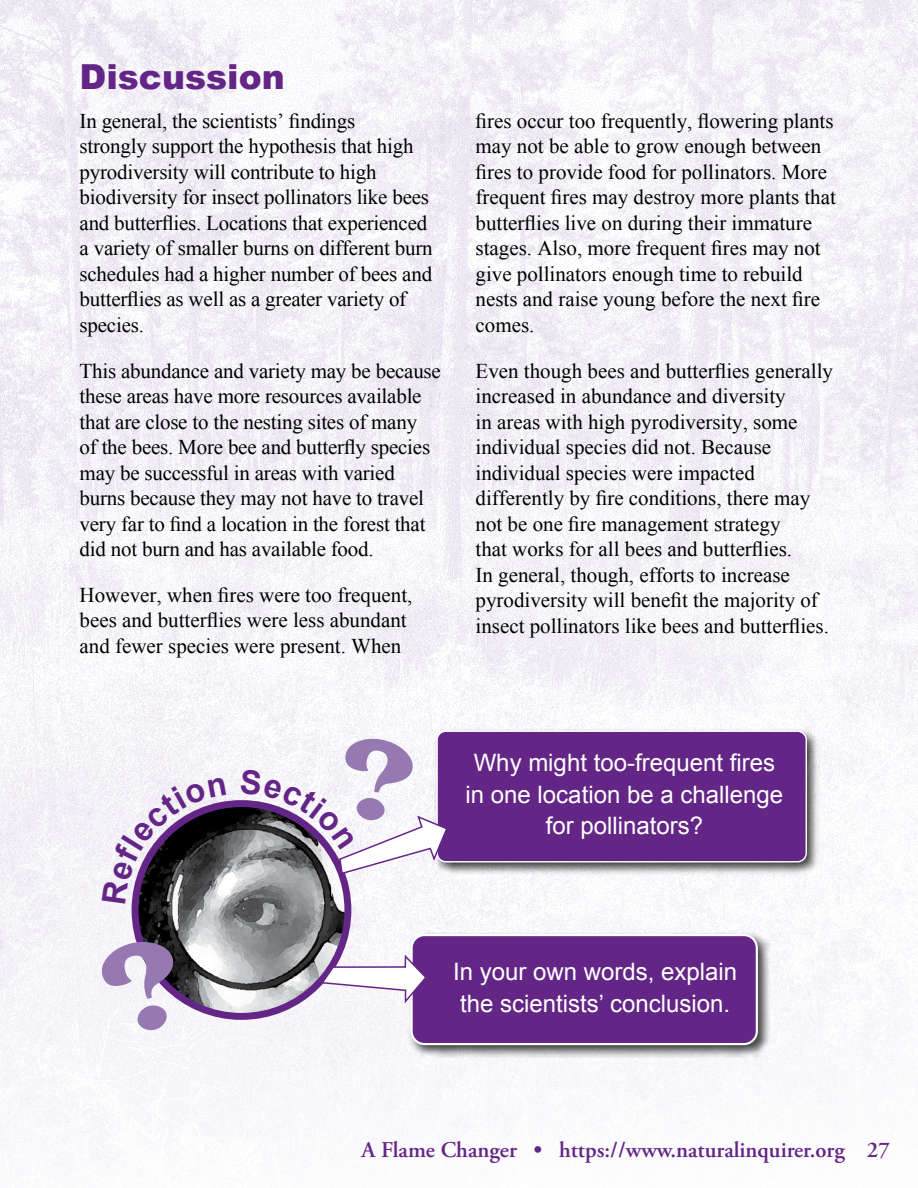
<style>
.page{position:relative;width:918px;height:1188px;background:#fff}
.page>*{position:absolute;margin:0;border:0;box-sizing:border-box;transform-origin:0 0}
.Main_Text{font:900 34.5px "Arial";color:#642686}
.reflection_section_text{font:24px/31.5px "Arial";color:#fff;text-align:center}
.t1{font:600 22.5px "Adobe Garamond Pro";color:#642686}
.Main_Text-2{font:21px/25.5px "Times New Roman";color:#000}
</style>
<div class="page">
<img style="left:0;top:0;width:918px;height:1187px">
<div style="left:433px;top:727px;width:387px;height:149px;background:#000;opacity:.75"></div>
<div style="left:437px;top:731px;width:369px;height:131px;background:#642686;border-radius:9px"></div>
<div style="left:436px;top:730px;width:371px;height:133px;border:1px solid #fff;border-radius:9px"></div>
<img style="left:135px;top:804px;width:213px;height:212px;border-radius:104px">
<div style="left:132px;top:800px;width:219px;height:220px;border:7px solid #642686;border-radius:50%"></div>
<div style="left:407px;top:931px;width:364px;height:127px;background:#000;opacity:.75"></div>
<div style="left:412px;top:935px;width:345px;height:109px;background:#642686;border-radius:13px"></div>
<div style="left:411px;top:934px;width:347px;height:111px;border:2px solid #fff;border-radius:13px"></div>
<svg style="left:101px;top:941px;width:74px;height:90px"></svg>
<svg style="left:320px;top:953px;width:105px;height:52px"></svg>
<svg style="left:102px;top:777px;width:124px;height:127px"></svg>
<svg style="left:240px;top:738px;width:209px;height:137px"></svg>
<p class="Main_Text" style="left:80px;top:52px;width:207px">Discussion</p>
<p class="Main_Text-2" style="left:80px;top:108px;width:355px">In general, the scientists’ findings<br>strongly support the hypothesis that high pyrodiversity will contribute to high biodiversity for insect pollinators like bees and butterflies. Locations that experienced a variety of smaller burns on different burn schedules had a higher number of bees and butterflies as well as a greater variety of species.</p>
<p class="Main_Text-2" style="left:80px;top:358px;width:363px">This abundance and variety may be because these areas have more resources available that are close to the nesting sites of many<br>of the bees. More bee and butterfly species may be successful in areas with varied burns because they may not have to travel very far to find a location in the forest that did not burn and has available food.</p>
<p class="Main_Text-2" style="left:80px;top:582px;width:334px">However, when fires were too frequent, bees and butterflies were less abundant and fewer species were present. When</p>
<p class="Main_Text-2" style="left:476px;top:108px;width:362px">fires occur too frequently, flowering plants may not be able to grow enough between fires to provide food for pollinators. More frequent fires may destroy more plants that butterflies live on during their immature stages. Also, more frequent fires may not give pollinators enough time to rebuild nests and raise young before the next fire comes.</p>
<p class="Main_Text-2" style="left:476px;top:358px;width:359px">Even though bees and butterflies generally increased in abundance and diversity<br>in areas with high pyrodiversity, some individual species did not. Because individual species were impacted differently by fire conditions, there may not be one fire management strategy<br>that works for all bees and butterflies.<br>In general, though, efforts to increase pyrodiversity will benefit the majority of insect pollinators like bees and butterflies.</p>
<p class="reflection_section_text" style="left:466px;top:747px;width:319px">Why might too-frequent fires in one location be a challenge for pollinators?</p>
<p class="reflection_section_text" style="left:453px;top:957px;width:286px;text-align:left">In your own words, explain the scientists’ conclusion.</p>
<p class="t1" style="left:361px;top:1137px;width:530px">A Flame Changer • https://www.naturalinquirer.org 27</p>
</div>
